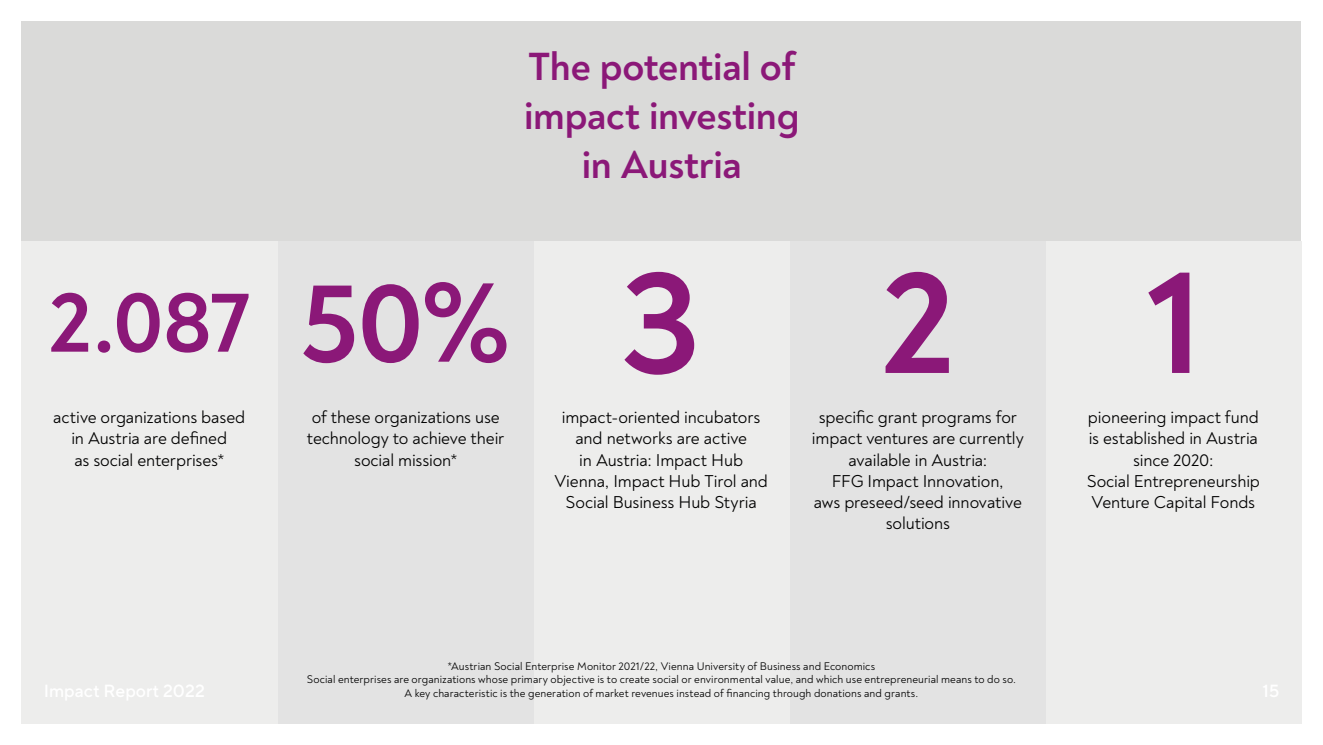
<style>
.page{position:relative;width:1323px;height:745px;background:#fff}
.page>*{position:absolute;margin:0;border:0;box-sizing:border-box;transform-origin:0 0}
.text_44_pt_light{font:700 150px "Noah";color:#8b1878}
.text_44_pt_light-2{font:700 115px "Noah";color:#8b1878}
.text_44_pt_light-3{font:700 87.5px "Noah";color:#8b1878}
.text_44_pt_light-4{font:700 40px "Noah";letter-spacing:-.01em;color:#8b1878}
.text_44_pt_light-5{font:17.5px/21.2px "Noah";letter-spacing:-.005em;color:#000;text-align:center}
.text_44_pt_light-6{font:11.25px "Noah";letter-spacing:.005em;color:#000}
</style>
<div class="page">
<div style="left:1045px;top:241px;width:257px;height:482px;background:#ededec"></div>
<div style="left:789px;top:241px;width:257px;height:482px;background:#e3e3e3"></div>
<div style="left:533px;top:241px;width:256px;height:482px;background:#ededec"></div>
<div style="left:277px;top:241px;width:257px;height:482px;background:#e3e3e3"></div>
<div style="left:21px;top:241px;width:256px;height:482px;background:#ededec"></div>
<div style="left:21px;top:21px;width:1280px;height:220px;background:#dadad9"></div>
<p class="text_44_pt_light-4" style="left:528px;top:41px;width:268px">The potential of</p>
<p class="text_44_pt_light-4" style="left:524px;top:90px;width:277px">impact investing</p>
<p class="text_44_pt_light-4" style="left:582px;top:139px;width:162px">in Austria</p>
<p class="text_44_pt_light-3" style="left:49px;top:267px;width:203px">2.087</p>
<p class="text_44_pt_light-2" style="left:301px;top:250px;width:210px">50%</p>
<p class="text_44_pt_light" style="left:881px;top:227px;width:74px">2</p>
<p class="text_44_pt_light" style="left:620px;top:227px;width:82px">3</p>
<p class="text_44_pt_light-5" style="left:53px;top:406px;width:193px">active organizations based</p>
<p class="text_44_pt_light-5" style="left:71px;top:427px;width:157px">in Austria are defined</p>
<p class="text_44_pt_light-5" style="left:74px;top:449px;width:151px">as social enterprises*</p>
<p class="text_44_pt_light-5" style="left:307px;top:406px;width:199px">of these organizations use technology to achieve their social mission*</p>
<p class="text_44_pt_light-5" style="left:562px;top:406px;width:200px">impact-oriented incubators and networks are active</p>
<p class="text_44_pt_light-5" style="left:579px;top:449px;width:165px">in Austria: Impact Hub</p>
<p class="text_44_pt_light-5" style="left:554px;top:470px;width:215px">Vienna, Impact Hub Tirol and</p>
<p class="text_44_pt_light-5" style="left:566px;top:491px;width:193px">Social Business Hub Styria</p>
<p class="text_44_pt_light-5" style="left:812px;top:406px;width:213px">specific grant programs for impact ventures are currently available in Austria:</p>
<p class="text_44_pt_light-5" style="left:832px;top:470px;width:173px">FFG Impact Innovation,</p>
<p class="text_44_pt_light-5" style="left:814px;top:491px;width:210px">aws preseed/seed innovative solutions</p>
<p class="text_44_pt_light-6" style="left:448px;top:658px;width:429px">*Austrian Social Enterprise Monitor 2021/22, Vienna University of Business and Economics</p>
<p class="text_44_pt_light-6" style="left:307px;top:672px;width:711px">Social enterprises are organizations whose primary objective is to create social or environmental value, and which use entrepreneurial means to do so.</p>
<p class="text_44_pt_light-6" style="left:405px;top:686px;width:515px">A key characteristic is the generation of market revenues instead of financing through donations and grants.</p>
<p class="text_44_pt_light" style="left:1146px;top:227px;width:57px">1</p>
<p class="text_44_pt_light-5" style="left:1088px;top:406px;width:172px">pioneering impact fund</p>
<p class="text_44_pt_light-5" style="left:1089px;top:427px;width:171px">is established in Austria</p>
<p class="text_44_pt_light-5" style="left:1133px;top:449px;width:82px">since 2020:</p>
<p class="text_44_pt_light-5" style="left:1087px;top:470px;width:175px">Social Entrepreneurship</p>
<p class="text_44_pt_light-5" style="left:1091px;top:491px;width:165px">Venture Capital Fonds</p>
</div>
